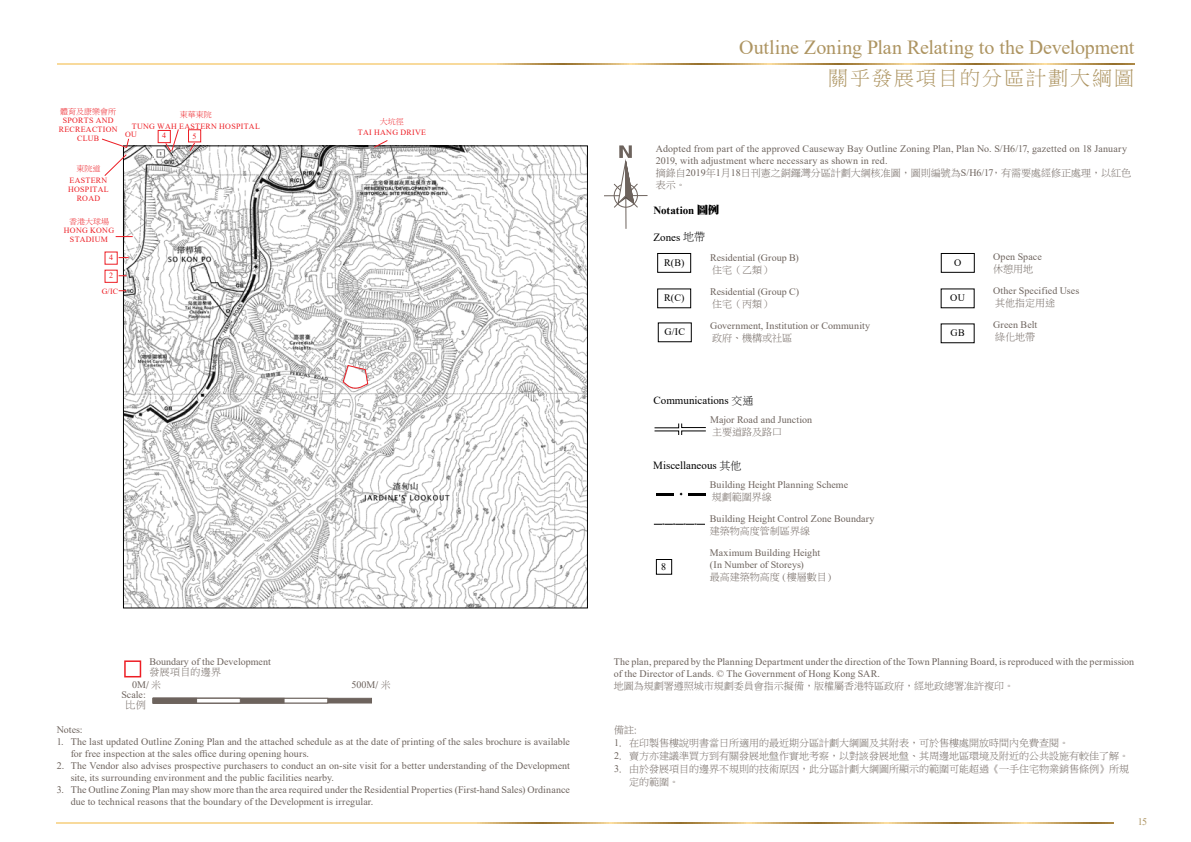
<style>
.page{position:relative;width:1191px;height:842px;background:#fff}
.page>*{position:absolute;margin:0;border:0;box-sizing:border-box;transform-origin:0 0}
.t1{font:20px "Times New Roman";letter-spacing:-.01em;color:#ad9461}
.t2{font:20px "P Ming Li U";letter-spacing:.1em;color:#ad9461}
.t3{font:11px "Times New Roman";color:#000}
.t4{font:700 11px "Times New Roman";letter-spacing:-.005em;color:#000}
.t5{font:10px/12px "Times New Roman";letter-spacing:.005em;color:#6d635d}
.t6{font:10px/13px "P Ming Li U";color:#6d635d}
.t7{font:10px "Times New Roman";color:#000}
.t8{font:10px "P Ming Li U";letter-spacing:.03em;color:#6d635d}
.t9{font:10px "Times New Roman";color:#ad9461}
.t10{font:8px/9px "Times New Roman";letter-spacing:.035em;color:#ed1d24;text-align:center}
.t11{font:8px "P Ming Li U";color:#ed1d24}
.s1{font-family:"P Ming Li U"}
.s2{font-family:"Times New Roman"}
.s3{font-family:"DF Ming W14 WIN BF";font-weight:400}
</style>
<div class="page">
<svg style="left:57px;top:822px;width:1056px;height:1px"></svg>
<svg style="left:57px;top:63px;width:1077px;height:1px"></svg>
<div style="left:657px;top:253px;width:34px;height:20px;border:1px solid #000"></div>
<div style="left:657px;top:288px;width:34px;height:20px;border:1px solid #000"></div>
<div style="left:658px;top:322px;width:34px;height:20px;border:1px solid #000"></div>
<div style="left:940px;top:253px;width:34px;height:20px;border:1px solid #000"></div>
<svg style="left:654px;top:423px;width:52px;height:12px"></svg>
<svg style="left:688px;top:493px;width:18px;height:2px"></svg>
<svg style="left:656px;top:492px;width:26px;height:3px"></svg>
<hr style="left:604px;top:195px;width:43px;height:1px;background:#6d635d">
<hr style="left:625px;top:174px;width:1px;height:55px;background:#6d635d">
<svg style="left:613px;top:145px;width:25px;height:63px"></svg>
<img style="left:125px;top:147px;width:461px;height:459px">
<svg style="left:342px;top:364px;width:27px;height:25px"></svg>
<svg style="left:373px;top:140px;width:15px;height:8px"></svg>
<div style="left:188px;top:129px;width:13px;height:13px;border:1px solid #ed1d24"></div>
<svg style="left:189px;top:142px;width:6px;height:10px"></svg>
<div style="left:158px;top:130px;width:13px;height:13px;border:1px solid #ed1d24"></div>
<svg style="left:165px;top:129px;width:14px;height:23px"></svg>
<svg style="left:102px;top:138px;width:27px;height:10px"></svg>
<svg style="left:116px;top:236px;width:17px;height:1px"></svg>
<svg style="left:104px;top:154px;width:23px;height:22px"></svg>
<div style="left:105px;top:270px;width:12px;height:13px;border:1px solid #ed1d24"></div>
<div style="left:124px;top:660px;width:17px;height:17px;border:2px solid #ed1d24"></div>
<div style="left:153px;top:698px;width:218px;height:5px;background:#6d635d"></div>
<svg style="left:284px;top:698px;width:44px;height:5px"></svg>
<svg style="left:197px;top:698px;width:43px;height:5px"></svg>
<svg style="left:654px;top:524px;width:51px;height:1px"></svg>
<div style="left:656px;top:559px;width:16px;height:16px;border:1px solid #000"></div>
<p class="t11" style="left:60px;top:107px;width:57px">體育及康樂會所</p>
<p class="t10" style="left:59px;top:115px;width:60px">SPORTS AND<br>RECREACTION<br>CLUB</p>
<p class="t11" style="left:180px;top:110px;width:33px">東華東院</p>
<p class="t10" style="left:162px;top:121px;width:99px;line-height:9.8px;text-align:left;text-indent:-30px">TUNG WAH EASTERN HOSPITAL<br>4</p>
<p class="t10" style="left:125px;top:130px;width:13px">OU</p>
<p class="t10" style="left:193px;top:131px;width:5px">5</p>
<p class="t11" style="left:76px;top:165px;width:25px">東院道</p>
<p class="t10" style="left:68px;top:176px;width:42px">EASTERN<br>HOSPITAL<br>ROAD</p>
<p class="t11" style="left:69px;top:217px;width:41px">香港大球場</p>
<p class="t10" style="left:64px;top:225px;width:52px">HONG KONG<br>STADIUM</p>
<p class="t10" style="left:109px;top:252px;width:5px">4</p>
<p class="t10" style="left:109px;top:271px;width:5px">2</p>
<p class="t10" style="left:102px;top:287px;width:18px">G/IC</p>
<p class="t11" style="left:380px;top:117px;width:25px">大坑徑</p>
<p class="t10" style="left:358px;top:128px;width:69px">TAI HANG DRIVE</p>
<p class="t5" style="left:149px;top:656px;width:123px">Boundary of the Development</p>
<p class="t8" style="left:149px;top:667px;width:73px">發展項目的邊界</p>
<p class="t5" style="left:121px;top:680px;width:41px;line-height:9.9px;text-indent:11px">0M<span class="s1">/ 米<br></span>Scale:</p>
<p class="t6" style="left:125px;top:698px;width:22px">比例</p>
<p class="t5" style="left:352px;top:679px;width:41px">500M<span class="s1">/ 米</span></p>
<p class="t5" style="left:57px;top:723px;width:27px">Notes:</p>
<p class="t5" style="left:71px;top:735px;width:501px;text-indent:-14px">1. The last updated Outline Zoning Plan and the attached schedule as at the date of printing of the sales brochure is available for free inspection at the sales office during opening hours.</p>
<p class="t5" style="left:71px;top:759px;width:501px;text-indent:-14px">2. The Vendor also advises prospective purchasers to conduct an on-site visit for a better understanding of the Development site, its surrounding environment and the public facilities nearby.</p>
<p class="t5" style="left:71px;top:783px;width:501px;text-indent:-14px">3. The Outline Zoning Plan may show more than the area required under the Residential Properties (First-hand Sales) Ordinance due to technical reasons that the boundary of the Development is irregular.</p>
<h1 class="t1" style="left:739px;top:33px;width:396px">Outline Zoning Plan Relating to the Development</h1>
<h1 class="t2" style="left:828px;top:68px;width:307px">關乎發展項目的分區計劃大綱圖</h1>
<p class="t5" style="left:656px;top:143px;width:473px">Adopted from part of the approved Causeway Bay Outline Zoning Plan, Plan No. S/H6/17, gazetted on 18 January<br>2019, with adjustment where necessary as shown in red.</p>
<p class="t6" style="left:656px;top:167px;width:477px;line-height:12px">摘錄自<span class="s2">2019</span>年<span class="s2">1</span>月<span class="s2">18</span>日刊憲之銅鑼灣分區計劃大綱核准圖，圖則編號為<span class="s2">S/H6/17</span>，有需要處經修正處理，以紅色表示。</p>
<p class="t4" style="left:653px;top:202px;width:67px">Notation <span class="s3">圖例</span></p>
<p class="t3" style="left:653px;top:230px;width:53px">Zones <span class="s1">地帶</span></p>
<p class="t5" style="left:710px;top:251px;width:90px">Residential (Group B)</p>
<p class="t6" style="left:712px;top:263px;width:61px">住宅（乙類）</p>
<p class="t5" style="left:710px;top:285px;width:91px">Residential (Group C)</p>
<p class="t6" style="left:712px;top:297px;width:61px">住宅（丙類）</p>
<p class="t5" style="left:710px;top:319px;width:161px">Government, Institution or Community</p>
<p class="t6" style="left:712px;top:331px;width:81px">政府、機構或社區</p>
<p class="t7" style="left:664px;top:255px;width:22px">R(B)</p>
<p class="t7" style="left:664px;top:291px;width:22px">R(C)</p>
<p class="t7" style="left:664px;top:325px;width:22px">G/IC</p>
<p class="t3" style="left:653px;top:392px;width:102px">Communications <span class="s1">交通</span></p>
<p class="t5" style="left:710px;top:414px;width:103px">Major Road and Junction</p>
<p class="t6" style="left:712px;top:426px;width:71px">主要道路及路口</p>
<p class="t3" style="left:653px;top:457px;width:90px">Miscellaneous <span class="s1">其他</span></p>
<p class="t5" style="left:710px;top:478px;width:140px">Building Height Planning Scheme</p>
<p class="t6" style="left:712px;top:491px;width:61px">規劃範圍界線</p>
<p class="t5" style="left:710px;top:513px;width:166px">Building Height Control Zone Boundary</p>
<p class="t6" style="left:710px;top:525px;width:101px">建築物高度管制區界線</p>
<p class="t5" style="left:710px;top:547px;width:112px">Maximum Building Height (In Number of Storeys)</p>
<p class="t6" style="left:710px;top:571px;width:123px">最高建築物高度 (樓層數目 )</p>
<p class="t7" style="left:661px;top:560px;width:6px">8</p>
<p class="t7" style="left:954px;top:255px;width:9px">O</p>
<p class="t7" style="left:950px;top:291px;width:16px">OU</p>
<p class="t7" style="left:950px;top:326px;width:16px">GB</p>
<p class="t5" style="left:993px;top:251px;width:50px">Open Space</p>
<p class="t6" style="left:993px;top:263px;width:41px">休憩用地</p>
<p class="t5" style="left:993px;top:285px;width:88px">Other Specified Uses</p>
<p class="t6" style="left:995px;top:297px;width:61px">其他指定用途</p>
<p class="t5" style="left:993px;top:319px;width:45px">Green Belt</p>
<p class="t6" style="left:995px;top:331px;width:41px">綠化地帶</p>
<p class="t5" style="left:614px;top:656px;width:522px">The plan, prepared by the Planning Department under the direction of the Town Planning Board, is reproduced with the permission of the Director of Lands. © The Government of Hong Kong SAR.</p>
<p class="t6" style="left:614px;top:680px;width:401px">地圖為規劃署遵照城市規劃委員會指示擬備，版權屬香港特區政府，經地政總署准許複印。</p>
<p class="t6" style="left:614px;top:723px;width:24px">備註:</p>
<p class="t6" style="left:614px;top:736px;width:456px"><span class="s2">1</span>. 在印製售樓說明書當日所適用的最近期分區計劃大綱圖及其附表，可於售樓處開放時間內免費查閱。</p>
<p class="t6" style="left:614px;top:749px;width:516px"><span class="s2">2</span>. 賣方亦建議準買方到有關發展地盤作實地考察，以對該發展地盤、其周邊地區環境及附近的公共設施有較佳了解。</p>
<p class="t6" style="left:629px;top:762px;width:501px;text-indent:-15px"><span class="s2">3</span>. 由於發展項目的邊界不規則的技術原因，此分區計劃大綱圖所顯示的範圍可能超過《一手住宅物業銷售條例》所規定的範圍。</p>
<p class="t9" style="left:1137px;top:815px;width:11px">15</p>
</div>
